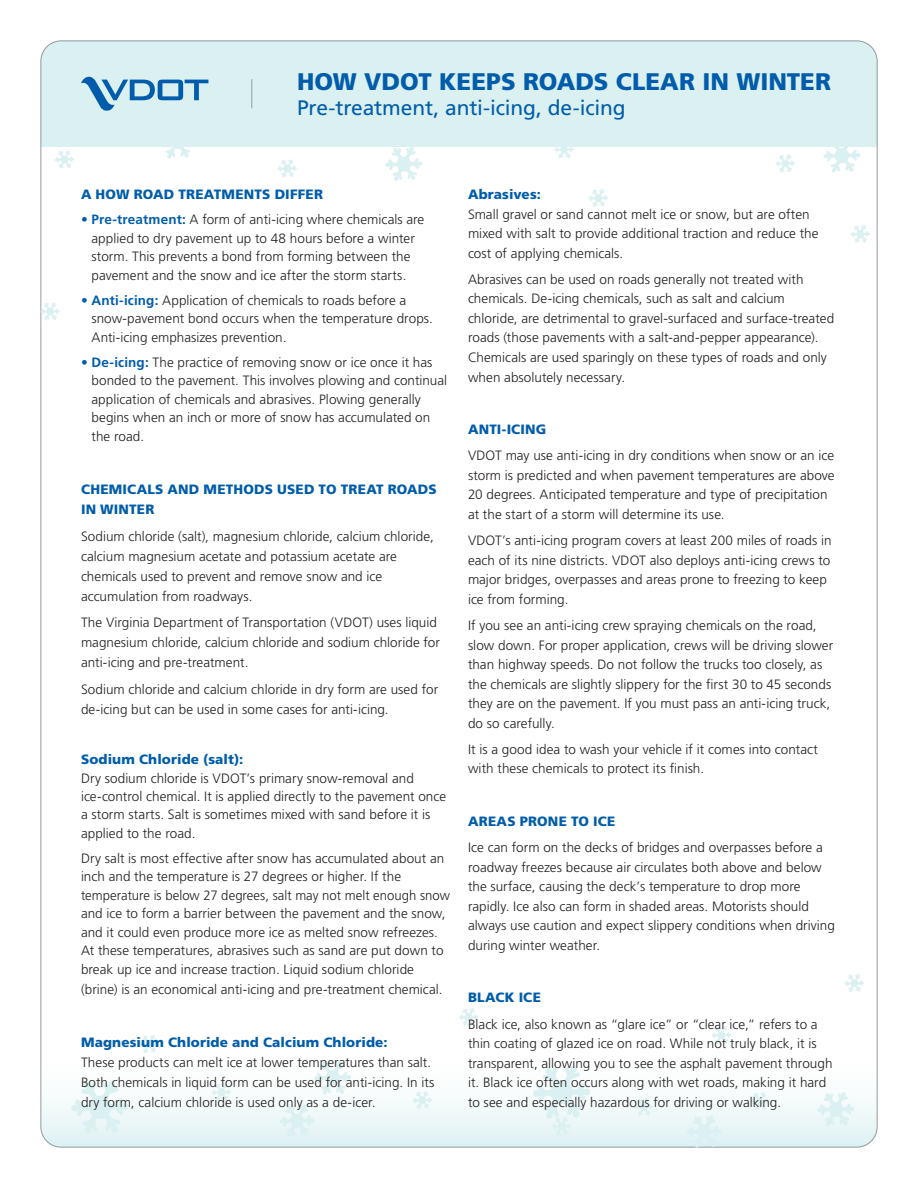
<style>
.page{position:relative;width:918px;height:1188px;background:#fff}
.page>*{position:absolute;margin:0;border:0;box-sizing:border-box;transform-origin:0 0}
.t1{font:900 24px "Frutiger LT Std";color:#015dab}
.t2{font:21px "Frutiger LT Std";letter-spacing:-.01em;color:#015dab}
.t3{font:300 13.5px/19.5px "Frutiger LT Std";letter-spacing:.005em;color:#231f20}
.t4{font:900 13.5px/20px "Frutiger LT Std";letter-spacing:.015em;color:#015dab}
.s1{font-weight:700;color:#015dab}
</style>
<div class="page">
<svg style="left:42px;top:1060px;width:834px;height:86px"></svg>
<div style="left:42px;top:42px;width:834px;height:105px;background:#dbf0f1"></div>
<svg style="left:775px;top:154px;width:20px;height:18px"></svg>
<svg style="left:55px;top:150px;width:19px;height:18px"></svg>
<svg style="left:277px;top:159px;width:20px;height:18px"></svg>
<svg style="left:554px;top:140px;width:20px;height:18px"></svg>
<svg style="left:850px;top:225px;width:20px;height:18px"></svg>
<svg style="left:588px;top:189px;width:20px;height:18px"></svg>
<svg style="left:40px;top:302px;width:20px;height:18px"></svg>
<svg style="left:817px;top:1092px;width:38px;height:34px"></svg>
<svg style="left:314px;top:1061px;width:37px;height:34px"></svg>
<svg style="left:385px;top:147px;width:37px;height:34px"></svg>
<svg style="left:823px;top:138px;width:38px;height:34px"></svg>
<svg style="left:158px;top:124px;width:38px;height:34px"></svg>
<svg style="left:634px;top:1098px;width:20px;height:18px"></svg>
<svg style="left:139px;top:1035px;width:20px;height:18px"></svg>
<svg style="left:212px;top:1083px;width:19px;height:18px"></svg>
<svg style="left:844px;top:974px;width:20px;height:18px"></svg>
<svg style="left:279px;top:1105px;width:36px;height:32px"></svg>
<svg style="left:687px;top:1116px;width:35px;height:31px"></svg>
<svg style="left:712px;top:1026px;width:19px;height:18px"></svg>
<svg style="left:750px;top:1092px;width:20px;height:18px"></svg>
<svg style="left:459px;top:1008px;width:20px;height:18px"></svg>
<svg style="left:412px;top:1091px;width:20px;height:18px"></svg>
<svg style="left:71px;top:1081px;width:58px;height:52px"></svg>
<svg style="left:533px;top:1066px;width:58px;height:69px"></svg>
<svg style="left:81px;top:75px;width:127px;height:38px;background:#9fc8dd"></svg>
<svg style="left:251px;top:79px;width:1px;height:29px"></svg>
<h1 class="t1" style="left:297px;top:67px;width:536px">HOW VDOT KEEPS ROADS CLEAR IN WINTER</h1>
<h2 class="t2" style="left:297px;top:96px;width:330px">Pre-treatment, anti-icing, de-icing</h2>
<h2 class="t4" style="left:81px;top:184px;width:244px">A HOW ROAD TREATMENTS DIFFER</h2>
<p class="t3" style="left:81px;top:211px;width:345px;line-height:18.5px;text-align:center"><span class="s1">• Pre-treatment:</span> A form of anti-icing where chemicals are applied to dry pavement up to 48 hours before a winter storm. This prevents a bond from forming between the pavement and the snow and ice after the storm starts.</p>
<p class="t3" style="left:92px;top:291px;width:343px;line-height:18.5px;text-indent:-11px"><span class="s1">• Anti-icing:</span> Application of chemicals to roads before a snow-pavement bond occurs when the temperature drops.<br>Anti-icing emphasizes prevention.</p>
<p class="t3" style="left:92px;top:353px;width:357px;line-height:18.5px;text-indent:-11px"><span class="s1">• De-icing:</span> The practice of removing snow or ice once it has bonded to the pavement. This involves plowing and continual application of chemicals and abrasives. Plowing generally begins when an inch or more of snow has accumulated on the road.</p>
<h2 class="t4" style="left:81px;top:479px;width:357px">CHEMICALS AND METHODS USED TO TREAT ROADS<br>IN WINTER</h2>
<p class="t3" style="left:81px;top:526px;width:354px;line-height:20px">Sodium chloride (salt), magnesium chloride, calcium chloride, calcium magnesium acetate and potassium acetate are chemicals used to prevent and remove snow and ice accumulation from roadways.</p>
<p class="t3" style="left:81px;top:613px;width:361px;line-height:20px">The Virginia Department of Transportation (VDOT) uses liquid magnesium chloride, calcium chloride and sodium chloride for anti-icing and pre-treatment.</p>
<p class="t3" style="left:81px;top:679px;width:359px;line-height:20px">Sodium chloride and calcium chloride in dry form are used for de-icing but can be used in some cases for anti-icing.</p>
<h2 class="t4" style="left:81px;top:749px;width:164px">Sodium Chloride (salt):</h2>
<p class="t3" style="left:81px;top:769px;width:367px;line-height:18.5px">Dry sodium chloride is VDOT’s primary snow-removal and ice-control chemical. It is applied directly to the pavement once a storm starts. Salt is sometimes mixed with sand before it is applied to the road.</p>
<p class="t3" style="left:81px;top:849px;width:370px;line-height:18.5px">Dry salt is most effective after snow has accumulated about an inch and the temperature is 27 degrees or higher. If the temperature is below 27 degrees, salt may not melt enough snow and ice to form a barrier between the pavement and the snow, and it could even produce more ice as melted snow refreezes.<br>At these temperatures, abrasives such as sand are put down to break up ice and increase traction. Liquid sodium chloride</p>
<p class="t3" style="left:81px;top:980px;width:363px">(brine) is an economical anti-icing and pre-treatment chemical.</p>
<h2 class="t4" style="left:81px;top:1032px;width:308px">Magnesium Chloride and Calcium Chloride:</h2>
<p class="t3" style="left:81px;top:1053px;width:355px;line-height:20px">These products can melt ice at lower temperatures than salt.<br>Both chemicals in liquid form can be used for anti-icing. In its dry form, calcium chloride is used only as a de-icer.</p>
<h2 class="t4" style="left:468px;top:184px;width:74px">Abrasives:</h2>
<p class="t3" style="left:468px;top:204px;width:352px">Small gravel or sand cannot melt ice or snow, but are often mixed with salt to provide additional traction and reduce the cost of applying chemicals.</p>
<p class="t3" style="left:468px;top:270px;width:368px">Abrasives can be used on roads generally not treated with chemicals. De-icing chemicals, such as salt and calcium chloride, are detrimental to gravel-surfaced and surface-treated roads (those pavements with a salt-and-pepper appearance).<br>Chemicals are used sparingly on these types of roads and only when absolutely necessary.</p>
<h2 class="t4" style="left:468px;top:419px;width:80px">ANTI-ICING</h2>
<p class="t3" style="left:468px;top:446px;width:368px">VDOT may use anti-icing in dry conditions when snow or an ice storm is predicted and when pavement temperatures are above 20 degrees. Anticipated temperature and type of precipitation at the start of a storm will determine its use.</p>
<p class="t3" style="left:468px;top:531px;width:365px">VDOT’s anti-icing program covers at least 200 miles of roads in each of its nine districts. VDOT also deploys anti-icing crews to major bridges, overpasses and areas prone to freezing to keep ice from forming.</p>
<p class="t3" style="left:468px;top:616px;width:367px">If you see an anti-icing crew spraying chemicals on the road, slow down. For proper application, crews will be driving slower than highway speeds. Do not follow the trucks too closely, as the chemicals are slightly slippery for the frst 30 to 45 seconds they are on the pavement. If you must pass an anti-icing truck, do so carefully.</p>
<p class="t3" style="left:468px;top:740px;width:352px">It is a good idea to wash your vehicle if it comes into contact with these chemicals to protect its fnish.</p>
<h2 class="t4" style="left:468px;top:811px;width:149px">AREAS PRONE TO ICE</h2>
<p class="t3" style="left:468px;top:838px;width:368px">Ice can form on the decks of bridges and overpasses before a roadway freezes because air circulates both above and below the surface, causing the deck’s temperature to drop more rapidly. Ice also can form in shaded areas. Motorists should always use caution and expect slippery conditions when driving during winter weather.</p>
<h2 class="t4" style="left:468px;top:988px;width:74px">BLACK ICE</h2>
<p class="t3" style="left:468px;top:1014px;width:366px">Black ice, also known as “glare ice” or “clear ice,” refers to a thin coating of glazed ice on road. While not truly black, it is transparent, allowing you to see the asphalt pavement through it. Black ice often occurs along with wet roads, making it hard to see and especially hazardous for driving or walking.</p>
</div>
